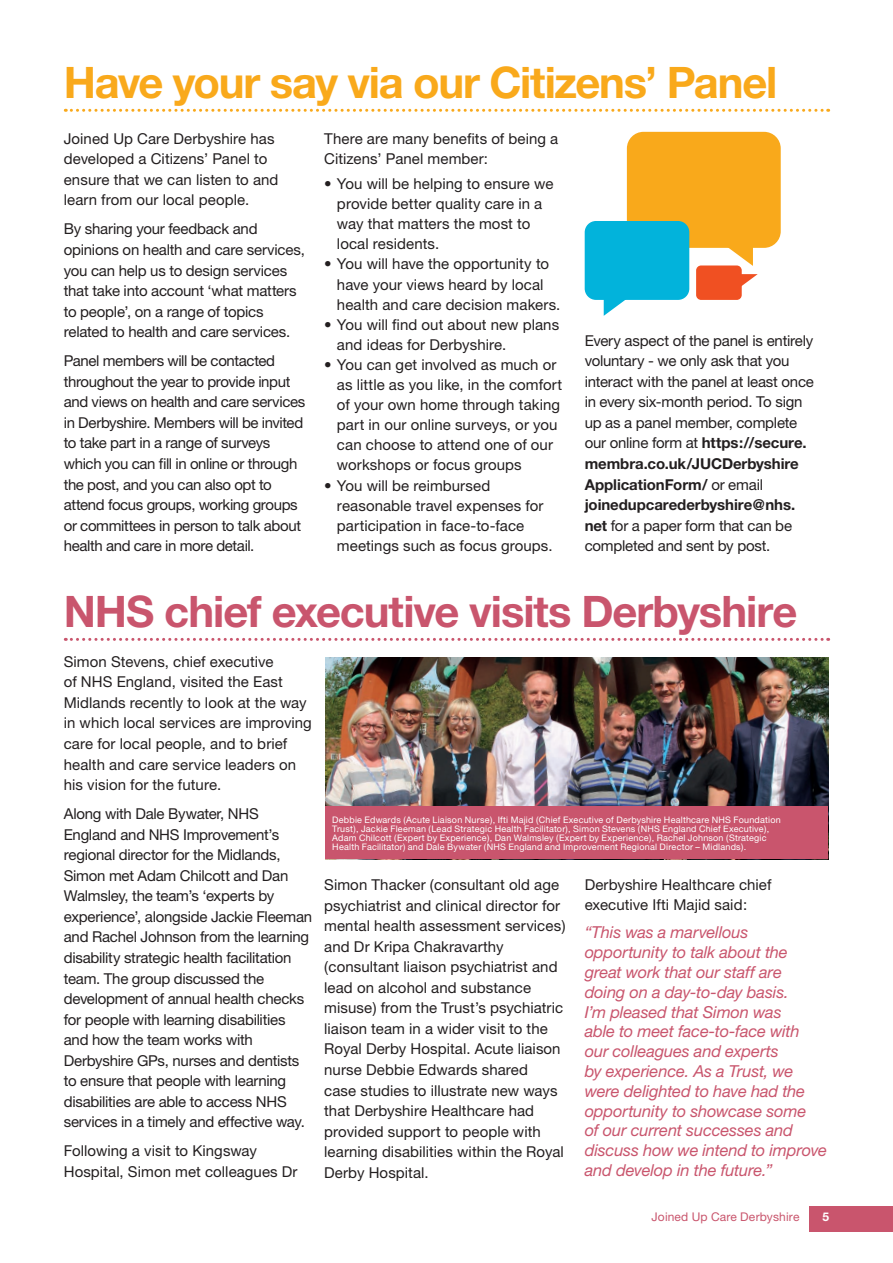
<style>
.page{position:relative;width:893px;height:1263px;background:#fff}
.page>*{position:absolute;margin:0;border:0;box-sizing:border-box;transform-origin:0 0}
.t1{font:700 43.5px "Helvetica Neue";letter-spacing:-.025em;color:#c9556d}
.t2{font:700 43.5px "Helvetica Neue";letter-spacing:-.03em;color:#f9a91b}
.t3{font:italic 16.5px/19.8px "Helvetica Neue";letter-spacing:-.01em;color:#c9556d}
.t4{font:15px/20.5px "Helvetica Neue";letter-spacing:-.005em;color:#231f20}
.t5{font:15px/20.5px "Helvetica Neue";letter-spacing:-.025em;color:#231f20}
.t6{font:12px "Helvetica Neue";letter-spacing:.01em;color:#c9556d}
.t7{font:700 12px "Helvetica Neue";color:#fff}
.t8{font:9px/9px "Helvetica Neue";letter-spacing:.02em;color:#fff}
.s1{font-weight:700}
</style>
<div class="page">
<div style="left:809px;top:1205px;width:84px;height:26px;background:#c9556d"></div>
<div style="left:627px;top:132px;width:154px;height:116px;background:#f9a91b;border-radius:17px"></div>
<svg style="left:711px;top:247px;width:42px;height:19px"></svg>
<div style="left:585px;top:221px;width:104px;height:79px;background:#02b3db;border-radius:11px"></div>
<svg style="left:604px;top:299px;width:28px;height:17px"></svg>
<div style="left:696px;top:265px;width:46px;height:35px;background:#f05022;border-radius:5px"></div>
<svg style="left:741px;top:274px;width:17px;height:16px"></svg>
<img style="left:325px;top:657px;width:503px;height:150px">
<svg style="left:65px;top:109px;width:764px;height:3px"></svg>
<svg style="left:65px;top:638px;width:764px;height:3px"></svg>
<div style="left:325px;top:807px;width:503px;height:52px;background:#c9556d"></div>
<h1 class="t2" style="left:64px;top:56px;width:715px">Have your say via our Citizens’ Panel</h1>
<p class="t4" style="left:64px;top:128px;width:216px">Joined Up Care Derbyshire has developed a Citizens’ Panel to ensure that we can listen to and learn from our local people.</p>
<p class="t4" style="left:64px;top:219px;width:243px">By sharing your feedback and opinions on health and care services, you can help us to design services that take into account ‘what matters to people’, on a range of topics related to health and care services.</p>
<p class="t5" style="left:64px;top:350px;width:243px">Panel members will be contacted throughout the year to provide input and views on health and care services in Derbyshire. Members will be invited to take part in a range of surveys which you can fill in online or through the post, and you can also opt to attend focus groups, working groups or committees in person to talk about health and care in more detail.</p>
<p class="t4" style="left:324px;top:128px;width:236px">There are many benefits of being a<br>Citizens’ Panel member:</p>
<p class="t4" style="left:337px;top:173px;width:218px;line-height:20.1px;text-indent:-13px">• You will be helping to ensure we provide better quality care in a way that matters the most to local residents.</p>
<p class="t4" style="left:337px;top:254px;width:225px;line-height:20.1px;text-indent:-13px">• You will have the opportunity to have your views heard by local health and care decision makers.</p>
<p class="t4" style="left:337px;top:314px;width:224px;line-height:20.1px;text-indent:-13px">• You will find out about new plans and ideas for Derbyshire.</p>
<p class="t4" style="left:337px;top:354px;width:227px;line-height:20.1px;text-indent:-13px">• You can get involved as much or as little as you like, in the comfort of your own home through taking part in our online surveys, or you can choose to attend one of our workshops or focus groups</p>
<p class="t4" style="left:337px;top:475px;width:217px;text-indent:-13px">• You will be reimbursed reasonable travel expenses for participation in face-to-face meetings such as focus groups.</p>
<p class="t4" style="left:585px;top:330px;width:231px">Every aspect of the panel is entirely voluntary - we only ask that you interact with the panel at least once in every six-month period. To sign up as a panel member, complete our online form at <span class="s1">https://secure. membra.co.uk/JUCDerbyshire<br>ApplicationForm/</span> or email <span class="s1">joinedupcarederbyshire@nhs. net</span> for a paper form that can be completed and sent by post.</p>
<h1 class="t1" style="left:64px;top:585px;width:735px">NHS chief executive visits Derbyshire</h1>
<p class="t4" style="left:64px;top:651px;width:250px">Simon Stevens, chief executive<br>of NHS England, visited the East Midlands recently to look at the way in which local services are improving care for local people, and to brief health and care service leaders on his vision for the future.</p>
<p class="t4" style="left:64px;top:803px;width:250px">Along with Dale Bywater, NHS England and NHS Improvement’s regional director for the Midlands, Simon met Adam Chilcott and Dan Walmsley, the team’s ‘experts by experience’, alongside Jackie Fleeman and Rachel Johnson from the learning disability strategic health facilitation team. The group discussed the development of annual health checks for people with learning disabilities and how the team works with Derbyshire GPs, nurses and dentists to ensure that people with learning disabilities are able to access NHS services in a timely and effective way.</p>
<p class="t4" style="left:64px;top:1140px;width:235px">Following a visit to Kingsway<br>Hospital, Simon met colleagues Dr</p>
<p class="t8" style="left:332px;top:815px;width:450px">Debbie Edwards (Acute Liaison Nurse), Ifti Majid (Chief Executive of Derbyshire Healthcare NHS Foundation Trust), Jackie Fleeman (Lead Strategic Health Facilitator), Simon Stevens (NHS England Chief Executive), Adam Chilcott (Expert by Experience), Dan Walmsley (Expert by Experience), Rachel Johnson (Strategic Health Facilitator) and Dale Bywater (NHS England and Improvement Regional Director – Midlands).</p>
<p class="t4" style="left:324px;top:874px;width:243px">Simon Thacker (consultant old age psychiatrist and clinical director for mental health assessment services) and Dr Kripa Chakravarthy (consultant liaison psychiatrist and lead on alcohol and substance misuse) from the Trust’s psychiatric liaison team in a wider visit to the Royal Derby Hospital. Acute liaison nurse Debbie Edwards shared<br>case studies to illustrate new ways that Derbyshire Healthcare had provided support to people with learning disabilities within the Royal Derby Hospital.</p>
<p class="t4" style="left:585px;top:874px;width:188px">Derbyshire Healthcare chief executive Ifti Majid said:</p>
<p class="t3" style="left:585px;top:922px;width:244px">“This was a marvellous opportunity to talk about the great work that our staff are<br>doing on a day-to-day basis.<br>I’m pleased that Simon was<br>able to meet face-to-face with our colleagues and experts<br>by experience. As a Trust, we were delighted to have had the opportunity to showcase some<br>of our current successes and discuss how we intend to improve and develop in the future.”</p>
<p class="t6" style="left:652px;top:1210px;width:149px">Joined Up Care Derbyshire</p>
<p class="t7" style="left:822px;top:1209px;width:8px">5</p>
</div>
